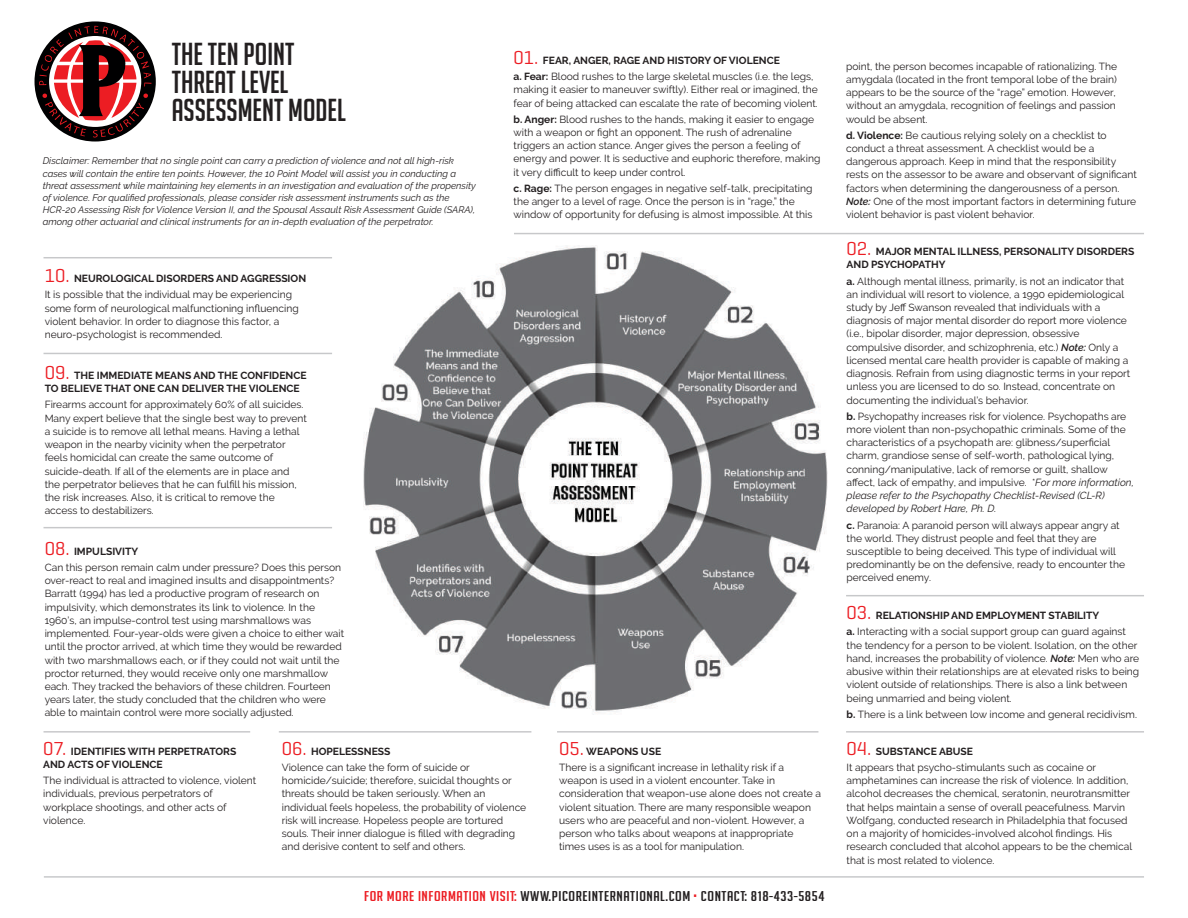
<style>
.page{position:relative;width:1188px;height:918px;background:#fff}
.page>*{position:absolute;margin:0;border:0;box-sizing:border-box;transform-origin:0 0}
.t1{font:31.05px/28.3px "Big Noodle Titling";color:#231f20}
.t2{font:13.8px "Big Noodle Titling";letter-spacing:.035em;color:#231f20;scale:1.19 1}
.t3{font:10.35px/13.2px "Raleway";color:#231f20}
.t4{font:700 10.35px/13.2px "Raleway";color:#231f20}
.t5{font:italic 9.6px/12px "Raleway";color:#231f20}
.s1{font-family:"Geogrotesque";font-size:19.05px;color:#ec1d23}
.s2{font-weight:700}
.s3{font-family:"Geogrotesque";font-weight:400;font-size:19.05px;color:#ec1d23}
.s4{color:#ec1d23}
.s5{font-weight:600;font-style:italic}
.s6{font-style:italic}
</style>
<div class="page">
<img style="left:363px;top:245px;width:464px;height:468px">
<div style="left:35px;top:21px;width:121px;height:121px;border:15px solid #000001;border-radius:50%"></div>
<svg style="left:39px;top:26px;width:113px;height:112px"></svg>
<hr style="left:514px;top:233px;width:630px;height:1px;background:#c7c8ca">
<hr style="left:44px;top:876px;width:1100px;height:2px;background:#c7c8ca">
<hr style="left:846px;top:595px;width:298px;height:1px;background:#c7c8ca">
<hr style="left:846px;top:731px;width:298px;height:2px;background:#c7c8ca">
<hr style="left:557px;top:731px;width:261px;height:2px;background:#c7c8ca">
<hr style="left:279px;top:731px;width:252px;height:2px;background:#c7c8ca">
<hr style="left:44px;top:731px;width:206px;height:2px;background:#c7c8ca">
<hr style="left:44px;top:527px;width:288px;height:1px;background:#c7c8ca">
<hr style="left:44px;top:353px;width:288px;height:1px;background:#c7c8ca">
<hr style="left:44px;top:257px;width:288px;height:1px;background:#c7c8ca">
<h1 class="t1" style="left:172px;top:39px;width:176px">THE TEN POINT<br>THREAT LEVEL<br>ASSESSMENT MODEL</h1>
<p class="t5" style="left:43px;top:155px;width:435px">Disclaimer: Remember that no single point can carry a prediction of violence and not all high-risk cases will contain the entire ten points. However, the 10 Point Model will assist you in conducting a threat assessment while maintaining key elements in an investigation and evaluation of the propensity of violence. For qualified professionals, please consider risk assessment instruments such as the HCR-20 Assessing Risk for Violence Version II, and the Spousal Assault Risk Assessment Guide (SARA), among other actuarial and clinical instruments for an in-depth evaluation of the perpetrator.</p>
<p class="t3" style="left:45px;top:271px;width:263px;line-height:16.2px"><span class="s1">10.</span> <span class="s2">NEUROLOGICAL DISORDERS AND AGGRESSION<br></span>It is possible that the individual may be experiencing</p>
<p class="t3" style="left:45px;top:301px;width:256px">some form of neurological malfunctioning influencing violent behavior. In order to diagnose this factor, a neuro-psychologist is recommended.</p>
<p class="t4" style="left:45px;top:369px;width:263px"><span class="s3">09.</span> THE IMMEDIATE MEANS AND THE CONFIDENCE<br>TO BELIEVE THAT ONE CAN DELIVER THE VIOLENCE</p>
<p class="t3" style="left:45px;top:398px;width:264px">Firearms account for approximately 60% of all suicides.<br>Many expert believe that the single best way to prevent a suicide is to remove all lethal means. Having a lethal weapon in the nearby vicinity when the perpetrator feels homicidal can create the same outcome of suicide-death. If all of the elements are in place and the perpetrator believes that he can fulfill his mission, the risk increases. Also, it is critical to remove the access to destabilizers.</p>
<p class="t3" style="left:45px;top:543px;width:298px;line-height:16.2px"><span class="s1">08.</span> <span class="s2">IMPULSIVITY<br></span>Can this person remain calm under pressure? Does this person</p>
<p class="t3" style="left:45px;top:574px;width:301px">over-react to real and imagined insults and disappointments?<br>Barratt (1994) has led a productive program of research on impulsivity, which demonstrates its link to violence. In the 1960’s, an impulse-control test using marshmallows was implemented. Four-year-olds were given a choice to either wait until the proctor arrived, at which time they would be rewarded with two marshmallows each, or if they could not wait until the proctor returned, they would receive only one marshmallow each. They tracked the behaviors of these children. Fourteen years later, the study concluded that the children who were able to maintain control were more socially adjusted.</p>
<p class="t3" style="left:514px;top:52px;width:301px;line-height:16.2px"><span class="s1">01.</span> <span class="s2">FEAR, ANGER, RAGE AND HISTORY OF VIOLENCE<br>a. Fear:</span> Blood rushes to the large skeletal muscles (i.e. the legs,</p>
<p class="t3" style="left:514px;top:83px;width:306px">making it easier to maneuver swiftly). Either real or imagined, the fear of being attacked can escalate the rate of becoming violent.</p>
<p class="t3" style="left:514px;top:112px;width:308px"><span class="s2">b. Anger:</span> Blood rushes to the hands, making it easier to engage with a weapon or fight an opponent. The rush of adrenaline triggers an action stance. Anger gives the person a feeling of energy and power. It is seductive and euphoric therefore, making it very difficult to keep under control.</p>
<p class="t3" style="left:514px;top:182px;width:301px"><span class="s2">c. Rage:</span> The person engages in negative self-talk, precipitating the anger to a level of rage. Once the person is in “rage,” the window of opportunity for defusing is almost impossible. At this</p>
<p class="t4" style="left:43px;top:745px;width:195px"><span class="s3">07.</span> IDENTIFIES WITH PERPETRATORS<br>AND ACTS OF VIOLENCE</p>
<p class="t3" style="left:43px;top:774px;width:215px">The individual is attracted to violence, violent individuals, previous perpetrators of workplace shootings, and other acts of violence.</p>
<p class="t3" style="left:282px;top:743px;width:190px;line-height:16.2px"><span class="s1">06.</span> <span class="s2">HOPELESSNESS<br></span>Violence can take the form of suicide or</p>
<p class="t3" style="left:282px;top:774px;width:246px">homicide/suicide; therefore, suicidal thoughts or threats should be taken seriously. When an individual feels hopeless, the probability of violence risk will increase. Hopeless people are tortured souls. Their inner dialogue is filled with degrading and derisive content to self and others.</p>
<p class="t3" style="left:559px;top:743px;width:227px;line-height:16.2px"><span class="s1">05.</span> <span class="s2">WEAPONS USE<br></span>There is a significant increase in lethality risk if a</p>
<p class="t3" style="left:559px;top:774px;width:263px">weapon is used in a violent encounter. Take in consideration that weapon-use alone does not create a violent situation. There are many responsible weapon users who are peaceful and non-violent. However, a person who talks about weapons at inappropriate times uses is as a tool for manipulation.</p>
<h2 class="t2" style="left:364px;top:889px;width:388px"><span class="s4">FOR MORE INFORMATION VISIT:</span> WWW.PICOREINTERNATIONAL.COM <span class="s4">•</span> CONTACT: 818-433-5854</h2>
<p class="t3" style="left:846px;top:59px;width:273px">point, the person becomes incapable of rationalizing. The amygdala (located in the front temporal lobe of the brain) appears to be the source of the “rage” emotion. However, without an amygdala, recognition of feelings and passion would be absent.</p>
<p class="t3" style="left:846px;top:129px;width:292px"><span class="s2">d. Violence:</span> Be cautious relying solely on a checklist to conduct a threat assessment. A checklist would be a dangerous approach. Keep in mind that the responsibility rests on the assessor to be aware and observant of significant factors when determining the dangerousness of a person.<br><span class="s5">Note:</span> One of the most important factors in determining future violent behavior is past violent behavior.</p>
<p class="t4" style="left:847px;top:245px;width:289px"><span class="s3">02.</span> MAJOR MENTAL ILLNESS, PERSONALITY DISORDERS<br>AND PSYCHOPATHY</p>
<p class="t3" style="left:847px;top:274px;width:285px"><span class="s2">a.</span> Although mental illness, primarily, is not an indicator that an individual will resort to violence, a 1990 epidemiological study by Jeff Swanson revealed that individuals with a diagnosis of major mental disorder do report more violence (i.e., bipolar disorder, major depression, obsessive compulsive disorder, and schizophrenia, etc.) <span class="s5">Note:</span> Only a licensed mental care health provider is capable of making a diagnosis. Refrain from using diagnostic terms in your report unless you are licensed to do so. Instead, concentrate on documenting the individual’s behavior.</p>
<p class="t3" style="left:847px;top:409px;width:289px"><span class="s2">b.</span> Psychopathy increases risk for violence. Psychopaths are more violent than non-psychopathic criminals. Some of the characteristics of a psychopath are: glibness/superficial charm, grandiose sense of self-worth, pathological lying, conning/manipulative, lack of remorse or guilt, shallow affect, lack of empathy, and impulsive. *<span class="s6">For more information, please refer to the Psychopathy Checklist-Revised (CL-R) developed by Robert Hare, Ph. D.</span></p>
<p class="t3" style="left:847px;top:518px;width:280px"><span class="s2">c.</span> Paranoia: A paranoid person will always appear angry at the world. They distrust people and feel that they are susceptible to being deceived. This type of individual will predominantly be on the defensive, ready to encounter the perceived enemy.</p>
<p class="t3" style="left:847px;top:608px;width:281px;line-height:16.2px"><span class="s1">03.</span> <span class="s2">RELATIONSHIP AND EMPLOYMENT STABILITY<br>a.</span> Interacting with a social support group can guard against</p>
<p class="t3" style="left:847px;top:638px;width:294px">the tendency for a person to be violent. Isolation, on the other hand, increases the probability of violence. <span class="s5">Note:</span> Men who are abusive within their relationships are at elevated risks to being violent outside of relationships. There is also a link between being unmarried and being violent.</p>
<p class="t3" style="left:847px;top:708px;width:292px"><span class="s2">b.</span> There is a link between low income and general recidivism.</p>
<p class="t3" style="left:847px;top:743px;width:251px;line-height:16.2px"><span class="s1">04.</span> <span class="s2">SUBSTANCE ABUSE<br></span>It appears that psycho-stimulants such as cocaine or</p>
<p class="t3" style="left:847px;top:774px;width:287px">amphetamines can increase the risk of violence. In addition, alcohol decreases the chemical, seratonin, neurotransmitter that helps maintain a sense of overall peacefulness. Marvin Wolfgang, conducted research in Philadelphia that focused on a majority of homicides-involved alcohol findings. His research concluded that alcohol appears to be the chemical that is most related to violence.</p>
</div>
